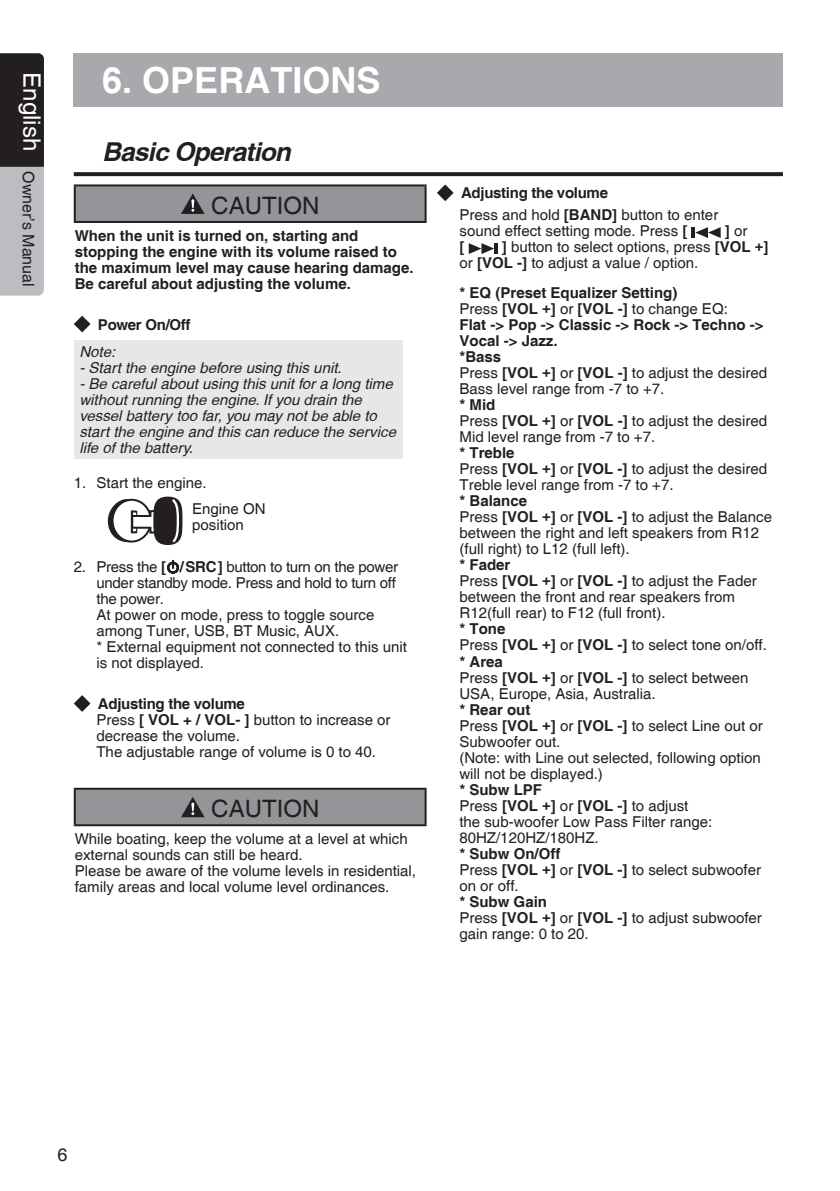
<style>
.page{position:relative;width:840px;height:1191px;background:#fff}
.page>*{position:absolute;margin:0;border:0;box-sizing:border-box;transform-origin:0 0}
.t1{font:700 36px "Helvetica";color:#fff}
.t2{font:italic 700 26px "Helvetica";letter-spacing:-.03em;color:#231f20}
.t3{font:24px "Helvetica";color:#231f20}
.t4{font:18px "Helvetica";color:#231f20}
.t5{font:16px "Helvetica";color:#231f20}
.t6{font:15px/16px "Helvetica";color:#231f20}
.t7{font:700 15px/16px "Helvetica";color:#231f20}
.t8{font:italic 15px/16px "Helvetica";color:#231f20}
.t9{font:700 15px "Helvetica";letter-spacing:-.02em;color:#231f20}
.s1{font-size:24px;color:#fff}
.s2{font-weight:700}
.s3{font-weight:400}
</style>
<div class="page">
<svg style="left:0;top:53px;width:44px;height:243px"></svg>
<div style="left:75px;top:185px;width:350px;height:37px;background:#939598"></div>
<hr style="left:74px;top:184px;width:352px;height:2px;background:#231f20">
<hr style="left:74px;top:186px;width:2px;height:35px;background:#231f20">
<hr style="left:424px;top:186px;width:2px;height:35px;background:#231f20">
<hr style="left:74px;top:221px;width:352px;height:2px;background:#231f20">
<svg style="left:181px;top:193px;width:23px;height:21px"></svg>
<svg style="left:74px;top:316px;width:16px;height:16px"></svg>
<div style="left:74px;top:340px;width:328px;height:119px;background:#e6e7e9"></div>
<svg style="left:107px;top:498px;width:51px;height:45px"></svg>
<div style="left:153px;top:497px;width:29px;height:47px;background:#231f20;border-radius:50%"></div>
<div style="left:153px;top:496px;width:30px;height:49px;border:1px solid #231f20;border-radius:50%"></div>
<svg style="left:169px;top:496px;width:11px;height:49px"></svg>
<svg style="left:167px;top:560px;width:12px;height:13px"></svg>
<svg style="left:74px;top:695px;width:16px;height:17px"></svg>
<div style="left:75px;top:788px;width:350px;height:37px;background:#939598"></div>
<hr style="left:74px;top:787px;width:352px;height:2px;background:#231f20">
<hr style="left:74px;top:789px;width:2px;height:35px;background:#231f20">
<hr style="left:424px;top:789px;width:2px;height:35px;background:#231f20">
<hr style="left:74px;top:824px;width:352px;height:2px;background:#231f20">
<svg style="left:181px;top:797px;width:23px;height:20px"></svg>
<svg style="left:437px;top:184px;width:16px;height:17px"></svg>
<svg style="left:691px;top:227px;width:29px;height:11px"></svg>
<svg style="left:468px;top:243px;width:29px;height:11px"></svg>
<svg style="left:74px;top:172px;width:708px;height:4px;fill:#231f20"></svg>
<div style="left:74px;top:53px;width:708px;height:54px;background:#a8a9ad"></div>
<p class="t5" style="left:38px;top:72px;width:216px;rotate:90deg"><span class="s1">English</span> Owner’s Manual</p>
<h1 class="t1" style="left:102px;top:59px;width:280px">6. OPERATIONS</h1>
<h2 class="t2" style="left:102px;top:136px;width:190px">Basic Operation</h2>
<h3 class="t3" style="left:211px;top:192px;width:110px">CAUTION</h3>
<p class="t7" style="left:75px;top:228px;width:340px">When the unit is turned on, starting and stopping the engine with its volume raised to the maximum level may cause hearing damage.<br>Be careful about adjusting the volume.</p>
<p class="t9" style="left:98px;top:315px;width:94px">Power On/Off</p>
<p class="t8" style="left:79px;top:344px;width:37px">Note:</p>
<p class="t8" style="left:79px;top:360px;width:263px">- Start the engine before using this unit.</p>
<p class="t8" style="left:79px;top:376px;width:318px">- Be careful about using this unit for a long time without running the engine. If you drain the vessel battery too far, you may not be able to start the engine and this can reduce the service life of the battery.</p>
<p class="t6" style="left:192px;top:470px;width:75px;line-height:26.4px;text-indent:-118px">1. Start the engine.<br>Engine ON</p>
<p class="t6" style="left:192px;top:517px;width:53px">position</p>
<p class="t6" style="left:96px;top:559px;width:312px;text-indent:-23px">2. Press the <span class="s2">[ /SRC]</span> button to turn on the power under standby mode. Press and hold to turn off the power.<br>At power on mode, press to toggle source among Tuner, USB, BT Music, AUX.<br>* External equipment not connected to this unit is not displayed.</p>
<p class="t6" style="left:96px;top:696px;width:295px"><span class="s2">Adjusting the volume<br></span>Press <span class="s2">[ VOL + / VOL- ]</span> button to increase or decrease the volume.<br>The adjustable range of volume is 0 to 40.</p>
<h3 class="t3" style="left:211px;top:795px;width:109px">CAUTION</h3>
<p class="t6" style="left:75px;top:831px;width:342px">While boating, keep the volume at a level at which external sounds can still be heard.<br>Please be aware of the volume levels in residential, family areas and local volume level ordinances.</p>
<p class="t6" style="left:459px;top:183px;width:260px;line-height:21.6px"><span class="s2">Adjusting the volume<br></span>Press and hold <span class="s2">[BAND]</span> button to enter</p>
<p class="t6" style="left:459px;top:223px;width:229px">sound effect setting mode. Press <span class="s2">[</span></p>
<p class="t6" style="left:724px;top:223px;width:24px"><span class="s2">]</span> or</p>
<p class="t7" style="left:459px;top:239px;width:6px">[</p>
<p class="t6" style="left:459px;top:239px;width:310px;text-indent:42px"><span class="s2">]</span> button to select options, press <span class="s2">[VOL +] </span>or <span class="s2">[VOL -]</span> to adjust a value / option.</p>
<p class="t7" style="left:459px;top:286px;width:309px">* EQ (Preset Equalizer Setting)<br><span class="s3">Press</span> [VOL +] <span class="s3">or</span> [VOL -] <span class="s3">to change EQ:<br></span>Flat -&gt; Pop -&gt; Classic -&gt; Rock -&gt; Techno -&gt;<br>Vocal -&gt; Jazz.<br>*Bass<br><span class="s3">Press</span> [VOL +] <span class="s3">or</span> [VOL -] <span class="s3">to adjust the desired<br>Bass level range from -7 to +7.</span></p>
<p class="t6" style="left:459px;top:397px;width:309px"><span class="s2">* Mid<br></span>Press <span class="s2">[VOL +]</span> or <span class="s2">[VOL -]</span> to adjust the desired<br>Mid level range from -7 to +7.</p>
<p class="t6" style="left:459px;top:445px;width:309px"><span class="s2">* Treble<br></span>Press <span class="s2">[VOL +]</span> or <span class="s2">[VOL -]</span> to adjust the desired<br>Treble level range from -7 to +7.</p>
<p class="t6" style="left:459px;top:493px;width:314px"><span class="s2">* Balance<br></span>Press <span class="s2">[VOL +]</span> or <span class="s2">[VOL -]</span> to adjust the Balance between the right and left speakers from R12 (full right) to L12 (full left).</p>
<p class="t6" style="left:459px;top:558px;width:299px"><span class="s2">* Fader<br></span>Press <span class="s2">[VOL +]</span> or <span class="s2">[VOL -]</span> to adjust the Fader between the front and rear speakers from<br>R12(full rear) to F12 (full front).</p>
<p class="t6" style="left:459px;top:622px;width:309px"><span class="s2">* Tone<br></span>Press <span class="s2">[VOL +]</span> or <span class="s2">[VOL -]</span> to select tone on/off. <span class="s2">* Area<br></span>Press <span class="s2">[VOL +]</span> or <span class="s2">[VOL -]</span> to select between<br>USA, Europe, Asia, Australia.</p>
<p class="t6" style="left:459px;top:702px;width:304px"><span class="s2">* Rear out<br></span>Press <span class="s2">[VOL +]</span> or <span class="s2">[VOL -]</span> to select Line out or<br>Subwoofer out.<br>(Note: with Line out selected, following option will not be displayed.)</p>
<p class="t6" style="left:459px;top:782px;width:254px"><span class="s2">* Subw LPF<br></span>Press <span class="s2">[VOL +]</span> or <span class="s2">[VOL -]</span> to adjust the sub-woofer Low Pass Filter range:<br>80HZ/120HZ/180HZ.</p>
<p class="t6" style="left:459px;top:846px;width:303px"><span class="s2">* Subw On/Off<br></span>Press <span class="s2">[VOL +]</span> or <span class="s2">[VOL -]</span> to select subwoofer on or off.</p>
<p class="t6" style="left:459px;top:894px;width:304px"><span class="s2">* Subw Gain<br></span>Press <span class="s2">[VOL +]</span> or <span class="s2">[VOL -]</span> to adjust subwoofer gain range: 0 to 20.</p>
<p class="t4" style="left:58px;top:1144px;width:12px">6</p>
</div>
